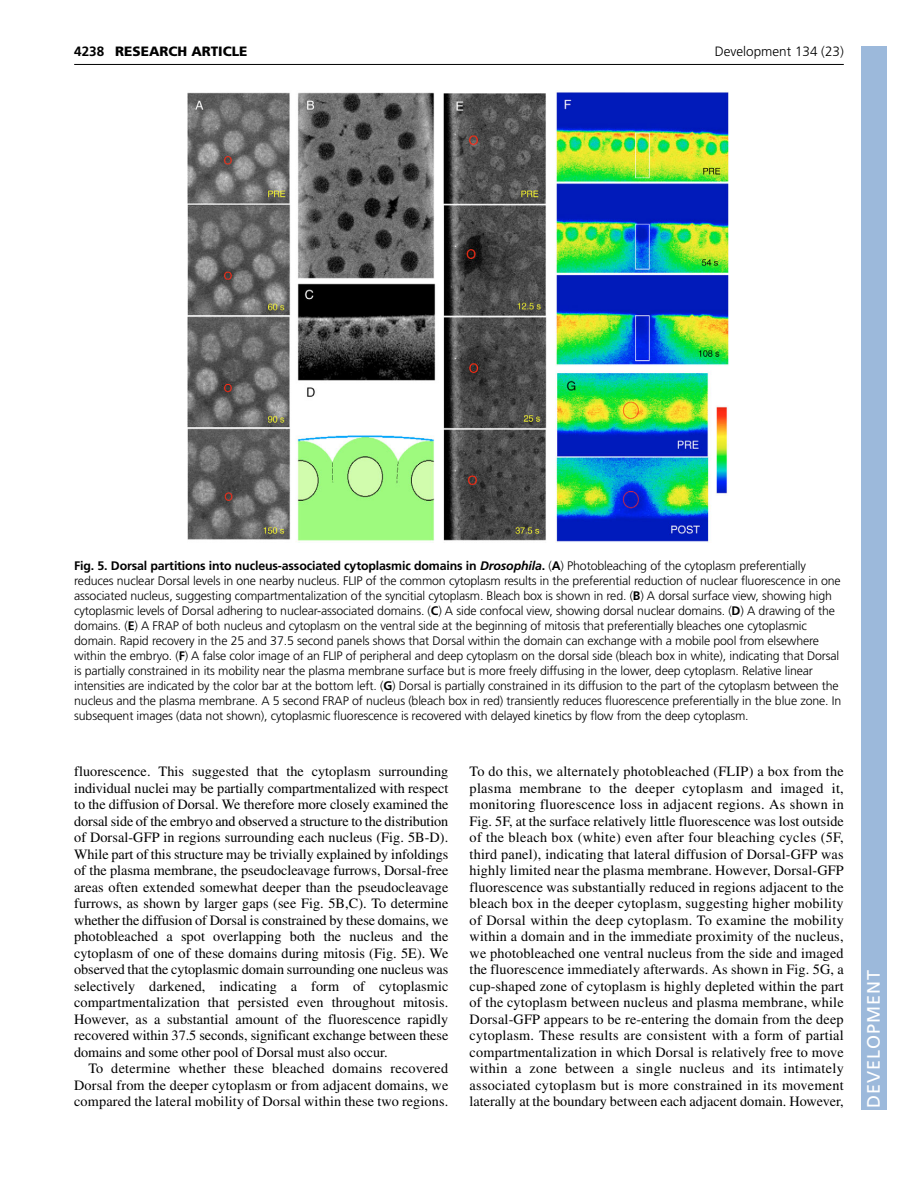
<style>
.page{position:relative;width:918px;height:1188px;background:#fff}
.page>*{position:absolute;margin:0;border:0;box-sizing:border-box;transform-origin:0 0}
.t1{font:18px "Frutiger LT Std";letter-spacing:.055em;color:#fff}
.t2{font:14.25px/16.5px "Times";color:#000;text-align:justify}
.t3{font:300 13.5px "Frutiger LT Std";color:#000}
.t4{font:900 13.5px "Frutiger LT Std";color:#000}
.t5{font:700 13.5px "Frutiger LT Std";color:#000}
.t6{font:300 12.3px/15px "Frutiger LT Std";letter-spacing:-.01em;color:#000}
.s1{font-weight:700}
.s2{font-weight:700;font-style:italic}
</style>
<div class="page">
<hr style="left:74px;top:64px;width:770px;height:1px;background:#000">
<img style="left:187px;top:90px;width:542px;height:453px">
<div style="left:861px;top:46px;width:25px;height:1064px;background:#9cb9db"></div>
<p class="t5" style="left:74px;top:46px;width:32px">4238</p>
<p class="t4" style="left:115px;top:46px;width:134px">RESEARCH ARTICLE</p>
<p class="t3" style="left:715px;top:46px;width:131px">Development 134 (23)</p>
<p class="t6" style="left:74px;top:559px;width:769px"><span class="s1">Fig. 5. Dorsal partitions into nucleus-associated cytoplasmic domains in</span> <span class="s2">Drosophila</span><span class="s1">.</span> (<span class="s1">A</span>) Photobleaching of the cytoplasm preferentially reduces nuclear Dorsal levels in one nearby nucleus. FLIP of the common cytoplasm results in the preferential reduction of nuclear fluorescence in one associated nucleus, suggesting compartmentalization of the syncitial cytoplasm. Bleach box is shown in red. (<span class="s1">B</span>) A dorsal surface view, showing high cytoplasmic levels of Dorsal adhering to nuclear-associated domains. (<span class="s1">C</span>) A side confocal view, showing dorsal nuclear domains. (<span class="s1">D</span>) A drawing of the domains. (<span class="s1">E</span>) A FRAP of both nucleus and cytoplasm on the ventral side at the beginning of mitosis that preferentially bleaches one cytoplasmic domain. Rapid recovery in the 25 and 37.5 second panels shows that Dorsal within the domain can exchange with a mobile pool from elsewhere within the embryo. (<span class="s1">F</span>) A false color image of an FLIP of peripheral and deep cytoplasm on the dorsal side (bleach box in white), indicating that Dorsal is partially constrained in its mobility near the plasma membrane surface but is more freely diffusing in the lower, deep cytoplasm. Relative linear intensities are indicated by the color bar at the bottom left. (<span class="s1">G</span>) Dorsal is partially constrained in its diffusion to the part of the cytoplasm between the nucleus and the plasma membrane. A 5 second FRAP of nucleus (bleach box in red) transiently reduces fluorescence preferentially in the blue zone. In subsequent images (data not shown), cytoplasmic fluorescence is recovered with delayed kinetics by flow from the deep cytoplasm.</p>
<p class="t2" style="left:74px;top:765px;width:376px">fluorescence. This suggested that the cytoplasm surrounding individual nuclei may be partially compartmentalized with respect to the diffusion of Dorsal. We therefore more closely examined the dorsal side of the embryo and observed a structure to the distribution of Dorsal-GFP in regions surrounding each nucleus (Fig. 5B-D).<br>While part of this structure may be trivially explained by infoldings of the plasma membrane, the pseudocleavage furrows, Dorsal-free areas often extended somewhat deeper than the pseudocleavage furrows, as shown by larger gaps (see Fig. 5B,C). To determine whether the diffusion of Dorsal is constrained by these domains, we photobleached a spot overlapping both the nucleus and the cytoplasm of one of these domains during mitosis (Fig. 5E). We observed that the cytoplasmic domain surrounding one nucleus was selectively darkened, indicating a form of cytoplasmic compartmentalization that persisted even throughout mitosis.<br>However, as a substantial amount of the fluorescence rapidly recovered within 37.5 seconds, significant exchange between these domains and some other pool of Dorsal must also occur.</p>
<p class="t2" style="left:74px;top:1062px;width:376px;text-indent:14px">To determine whether these bleached domains recovered Dorsal from the deeper cytoplasm or from adjacent domains, we compared the lateral mobility of Dorsal within these two regions.</p>
<p class="t2" style="left:470px;top:765px;width:376px">To do this, we alternately photobleached (FLIP) a box from the plasma membrane to the deeper cytoplasm and imaged it, monitoring fluorescence loss in adjacent regions. As shown in Fig. 5F, at the surface relatively little fluorescence was lost outside of the bleach box (white) even after four bleaching cycles (5F, third panel), indicating that lateral diffusion of Dorsal-GFP was highly limited near the plasma membrane. However, Dorsal-GFP fluorescence was substantially reduced in regions adjacent to the bleach box in the deeper cytoplasm, suggesting higher mobility of Dorsal within the deep cytoplasm. To examine the mobility within a domain and in the immediate proximity of the nucleus, we photobleached one ventral nucleus from the side and imaged the fluorescence immediately afterwards. As shown in Fig. 5G, a cup-shaped zone of cytoplasm is highly depleted within the part of the cytoplasm between nucleus and plasma membrane, while Dorsal-GFP appears to be re-entering the domain from the deep cytoplasm. These results are consistent with a form of partial compartmentalization in which Dorsal is relatively free to move within a zone between a single nucleus and its intimately associated cytoplasm but is more constrained in its movement laterally at the boundary between each adjacent domain. However,</p>
<p class="t1" style="left:863px;top:1108px;width:140px;rotate:-90deg">DEVELOPMENT</p>
</div>
